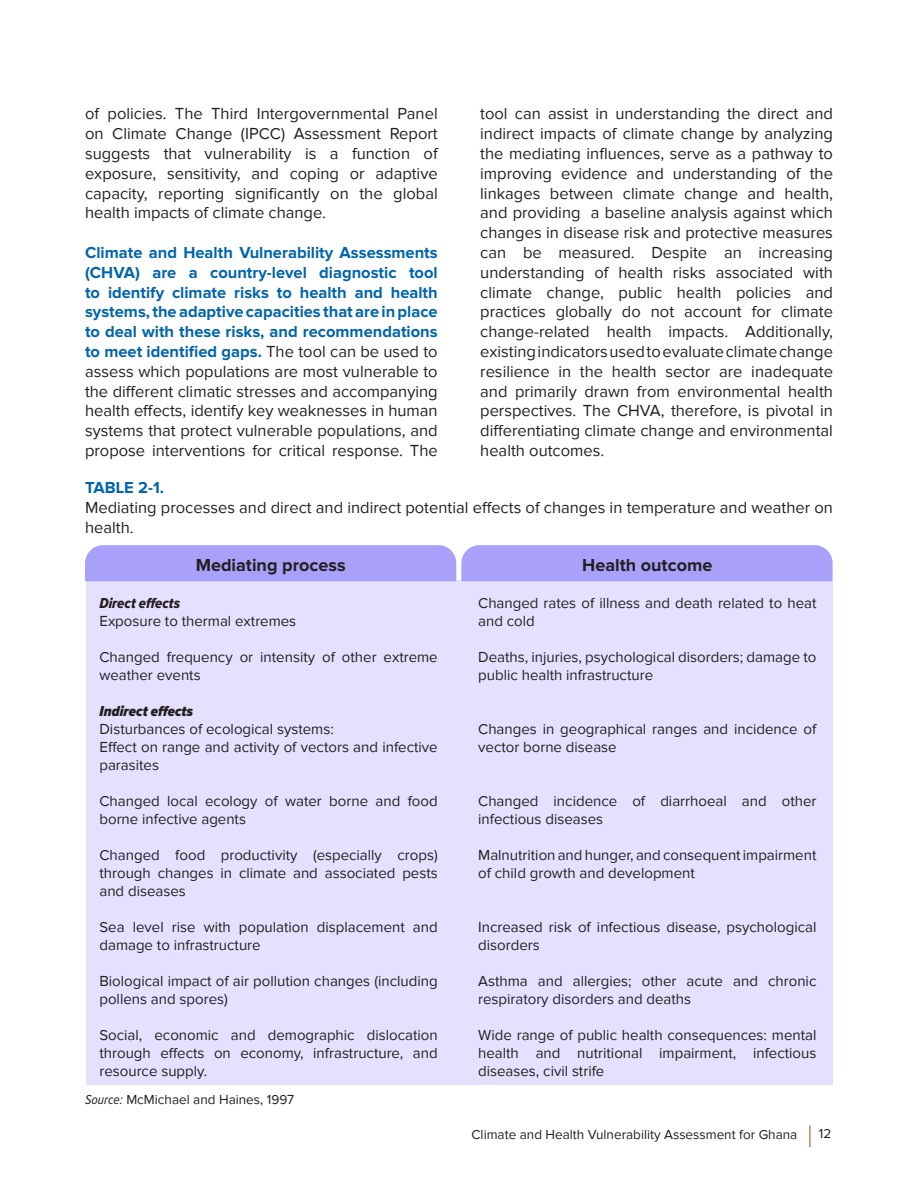
<style>
.page{position:relative;width:918px;height:1188px;background:#fff}
.page>*{position:absolute;margin:0;border:0;box-sizing:border-box;transform-origin:0 0}
.t1{font:700 18px "Proxima Nova";color:#231f20}
.t2{font:16.5px/19.8px "Proxima Nova";color:#231f20;text-align:justify}
.t3{font:700 16.5px "Proxima Nova";color:#0164ad}
.t4{font:15px/18px "Proxima Nova";color:#231f20}
.t5{font:italic 900 15px "Proxima Nova Cond";color:#231f20}
.t6{font:15px "Proxima Nova Cond Extrabld It";color:#231f20}
.t7{font:13.5px "Proxima Nova";color:#231f20}
.s1{font-weight:700;color:#0164ad}
.s2{font-family:"Proxima Nova Cond";font-style:italic}
</style>
<div class="page">
<div style="left:86px;top:581px;width:746px;height:504px;background:#e6e0ff"></div>
<div style="left:85px;top:545px;width:748px;height:36px;background:#a9a0fa"></div>
<svg style="left:810px;top:1125px;width:1px;height:22px"></svg>
<p class="t2" style="left:85px;top:104px;width:354px">of policies. The Third Intergovernmental Panel on Climate Change (IPCC) Assessment Report suggests that vulnerability is a function of exposure, sensitivity, and coping or adaptive capacity, reporting significantly on the global health impacts of climate change.</p>
<p class="t2" style="left:85px;top:243px;width:354px"><span class="s1">Climate and Health Vulnerability Assessments (CHVA) are a country-level diagnostic tool to identify climate risks to health and health systems, the adaptive capacities that are in place to deal with these risks, and recommendations to meet identified gaps.</span> The tool can be used to assess which populations are most vulnerable to the different climatic stresses and accompanying health effects, identify key weaknesses in human systems that protect vulnerable populations, and propose interventions for critical response. The</p>
<p class="t3" style="left:85px;top:480px;width:81px">TABLE 2-1.</p>
<p class="t2" style="left:85px;top:498px;width:749px">Mediating processes and direct and indirect potential effects of changes in temperature and weather on health.</p>
<p class="t2" style="left:480px;top:104px;width:354px">tool can assist in understanding the direct and indirect impacts of climate change by analyzing the mediating influences, serve as a pathway to improving evidence and understanding of the linkages between climate change and health, and providing a baseline analysis against which changes in disease risk and protective measures can be measured. Despite an increasing understanding of health risks associated with climate change, public health policies and practices globally do not account for climate change-related health impacts. Additionally, existing indicators used to evaluate climate change resilience in the health sector are inadequate and primarily drawn from environmental health perspectives. The CHVA, therefore, is pivotal in differentiating climate change and environmental health outcomes.</p>
<p class="t1" style="left:196px;top:556px;width:151px">Mediating process</p>
<p class="t6" style="left:99px;top:594px;width:82px">Direct effects</p>
<p class="t4" style="left:99px;top:612px;width:198px">Exposure to thermal extremes</p>
<p class="t4" style="left:99px;top:648px;width:340px">Changed frequency or intensity of other extreme weather events</p>
<p class="t5" style="left:99px;top:702px;width:95px">Indirect effects</p>
<p class="t4" style="left:99px;top:720px;width:236px">Disturbances of ecological systems:</p>
<p class="t4" style="left:99px;top:738px;width:340px">Effect on range and activity of vectors and infective parasites</p>
<p class="t4" style="left:99px;top:792px;width:340px">Changed local ecology of water borne and food borne infective agents</p>
<p class="t4" style="left:99px;top:846px;width:340px;text-align:justify">Changed food productivity (especially crops) through changes in climate and associated pests and diseases</p>
<p class="t4" style="left:99px;top:918px;width:340px">Sea level rise with population displacement and damage to infrastructure</p>
<p class="t4" style="left:99px;top:972px;width:340px">Biological impact of air pollution changes (including pollens and spores)</p>
<p class="t4" style="left:99px;top:1026px;width:340px;text-align:justify">Social, economic and demographic dislocation through effects on economy, infrastructure, and resource supply.</p>
<p class="t7" style="left:85px;top:1091px;width:211px"><span class="s2">Source:</span> McMichael and Haines, 1997</p>
<p class="t1" style="left:582px;top:556px;width:132px">Health outcome</p>
<p class="t4" style="left:478px;top:594px;width:340px">Changed rates of illness and death related to heat and cold</p>
<p class="t4" style="left:478px;top:648px;width:340px">Deaths, injuries, psychological disorders; damage to public health infrastructure</p>
<p class="t4" style="left:478px;top:720px;width:340px">Changes in geographical ranges and incidence of vector borne disease</p>
<p class="t4" style="left:478px;top:792px;width:340px">Changed incidence of diarrhoeal and other infectious diseases</p>
<p class="t4" style="left:478px;top:846px;width:340px">Malnutrition and hunger, and consequent impairment of child growth and development</p>
<p class="t4" style="left:478px;top:918px;width:340px">Increased risk of infectious disease, psychological disorders</p>
<p class="t4" style="left:478px;top:972px;width:340px">Asthma and allergies; other acute and chronic respiratory disorders and deaths</p>
<p class="t4" style="left:478px;top:1026px;width:340px;text-align:justify">Wide range of public health consequences: mental health and nutritional impairment, infectious diseases, civil strife</p>
<p class="t7" style="left:472px;top:1127px;width:327px">Climate and Health Vulnerability Assessment for Ghana</p>
<p class="t7" style="left:819px;top:1126px;width:14px">12</p>
</div>
